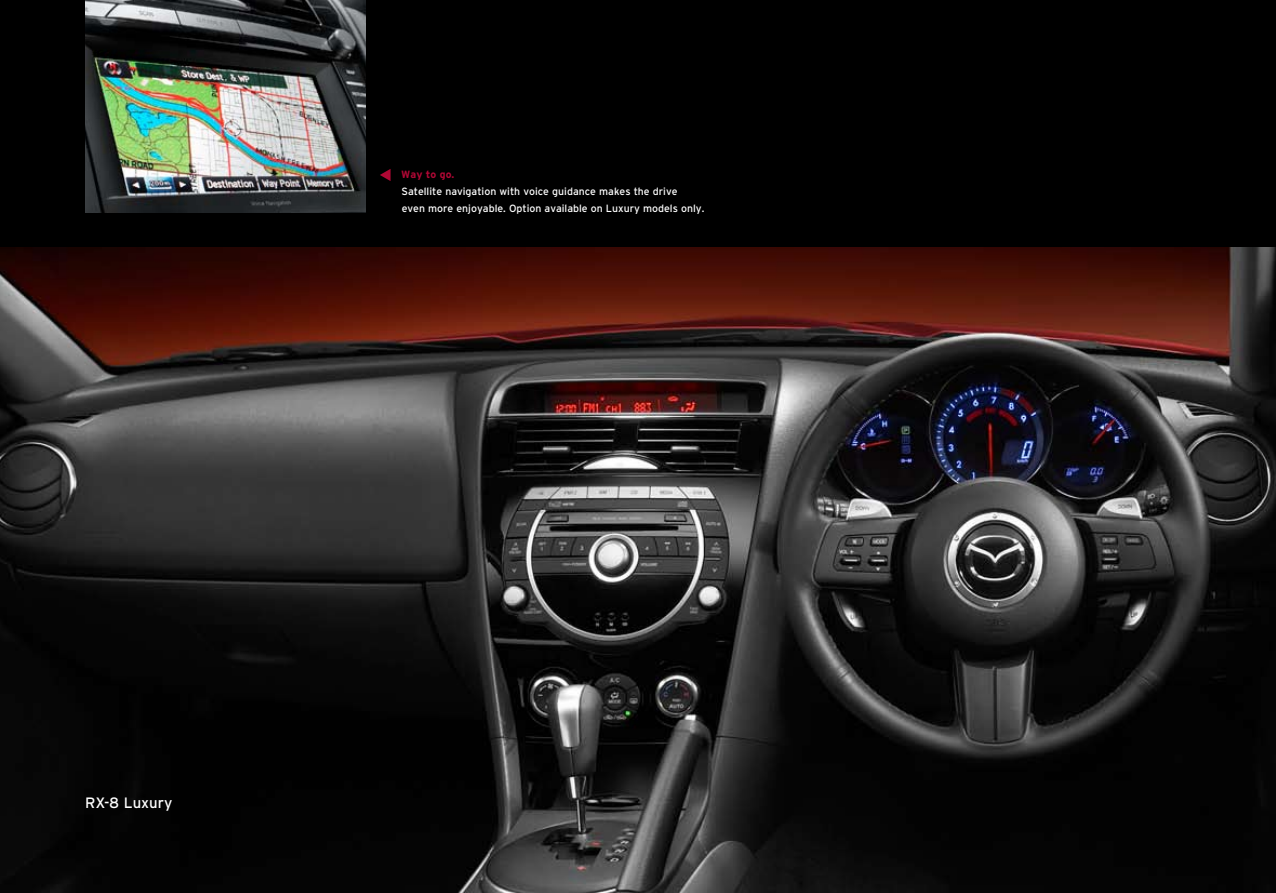
<style>
.page{position:relative;width:1276px;height:893px;background:#fff}
.page>*{position:absolute;margin:0;border:0;box-sizing:border-box;transform-origin:0 0}
.t1{font:15px "Interstate";color:#fff}
.t2{font:10.5px/17px "Interstate";color:#fff}
.t3{font:700 10.5px "Interstate";color:#b00835}
</style>
<div class="page">
<img style="left:0;top:247px;width:1276px;height:646px">
<div style="left:0;top:0;width:1276px;height:247px;background:#000"></div>
<svg style="left:380px;top:169px;width:10px;height:12px"></svg>
<img style="left:85px;top:0;width:281px;height:213px">
<p class="t3" style="left:401px;top:169px;width:55px">Way to go.</p>
<p class="t2" style="left:401px;top:183px;width:304px">Satellite navigation with voice guidance makes the drive<br>even more enjoyable. Option available on Luxury models only.</p>
<h1 class="t1" style="left:85px;top:794px;width:89px">RX-8 Luxury</h1>
</div>
